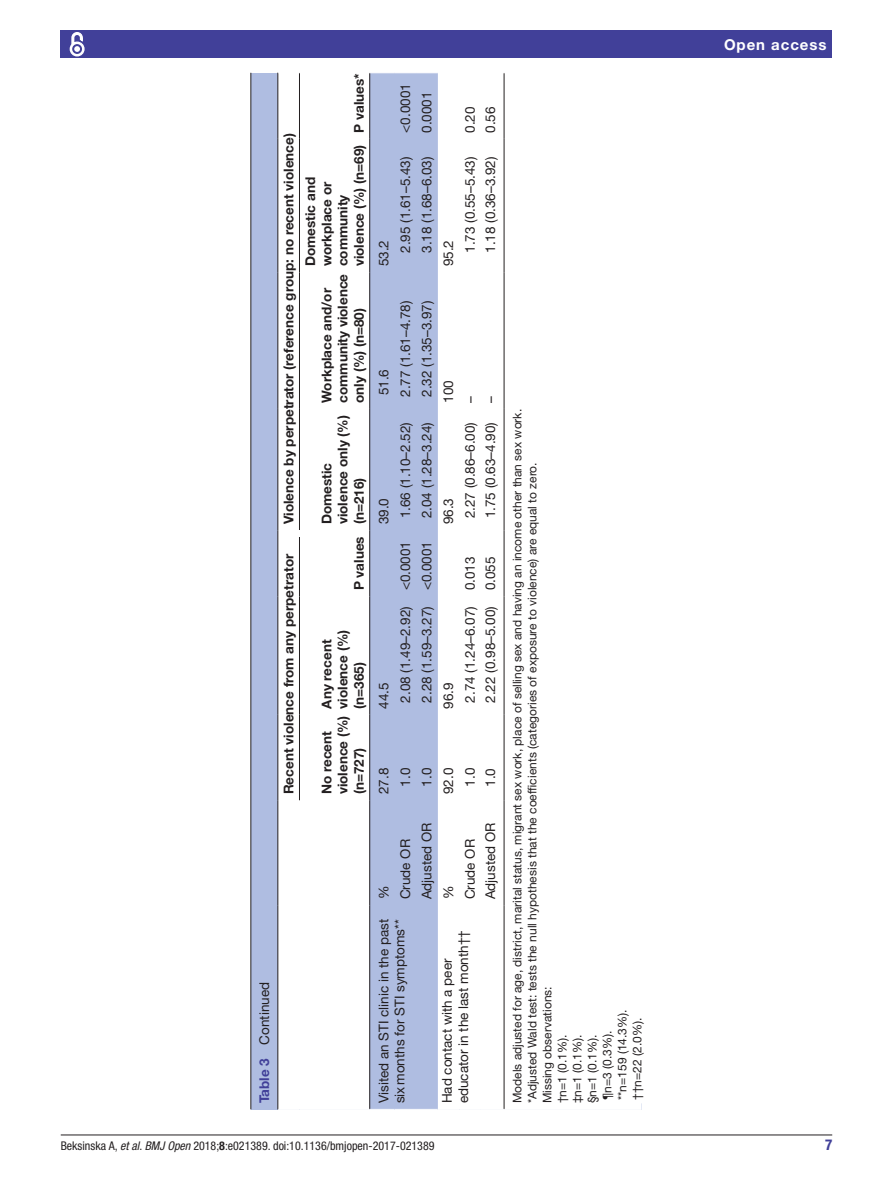
<style>
.page{position:relative;width:893px;height:1191px;background:#fff}
.page>*{position:absolute;margin:0;border:0;box-sizing:border-box;transform-origin:0 0}
.t1{font:700 15px "Helvetica Neue LT Std";letter-spacing:.065em;color:#fff}
.t2{font:700 condensed 15px "Helvetica Neue LT Std";color:#414099}
.t3{font:13.5px/16.2px "Helvetica Neue LT Std";color:#231f20}
.t4{font:700 13.5px/16.2px "Helvetica Neue LT Std";color:#231f20}
.t5{font:700 13.5px "Helvetica Neue LT Std";color:#414099}
.t6{font:12px/15px "Helvetica Neue LT Std";color:#231f20}
.t7{font:condensed 12px "Helvetica Neue LT Std";color:#231f20}
.s1{font-style:italic}
.s2{font-weight:700}
</style>
<div class="page">
<hr style="left:61px;top:1134px;width:771px;height:1px;background:#231f20">
<div style="left:61px;top:31px;width:771px;height:27px;background:#414099"></div>
<svg style="left:69px;top:32px;width:16px;height:25px"></svg>
<div style="left:269px;top:73px;width:373px;height:1036px;background:#afbde1"></div>
<div style="left:278px;top:73px;width:364px;height:1036px;background:#fff"></div>
<svg style="left:370px;top:73px;width:68px;height:1036px"></svg>
<hr style="left:369px;top:905px;width:1px;height:204px;background:#231f20">
<hr style="left:369px;top:800px;width:1px;height:105px;background:#231f20">
<hr style="left:277px;top:905px;width:1px;height:204px;background:#231f20">
<hr style="left:277px;top:800px;width:1px;height:105px;background:#231f20">
<hr style="left:277px;top:714px;width:1px;height:86px;background:#231f20">
<hr style="left:277px;top:596px;width:1px;height:118px;background:#231f20">
<hr style="left:277px;top:530px;width:1px;height:66px;background:#231f20">
<hr style="left:277px;top:409px;width:1px;height:121px;background:#231f20">
<hr style="left:277px;top:272px;width:1px;height:137px;background:#231f20">
<hr style="left:277px;top:139px;width:1px;height:133px;background:#231f20">
<hr style="left:277px;top:73px;width:1px;height:66px;background:#231f20">
<hr style="left:299px;top:714px;width:1px;height:86px;background:#231f20">
<hr style="left:369px;top:714px;width:1px;height:86px;background:#231f20">
<hr style="left:299px;top:596px;width:1px;height:118px;background:#231f20">
<hr style="left:369px;top:596px;width:1px;height:118px;background:#231f20">
<hr style="left:299px;top:530px;width:1px;height:66px;background:#231f20">
<hr style="left:369px;top:530px;width:1px;height:66px;background:#231f20">
<hr style="left:299px;top:409px;width:1px;height:121px;background:#231f20">
<hr style="left:369px;top:409px;width:1px;height:121px;background:#231f20">
<hr style="left:299px;top:272px;width:1px;height:137px;background:#231f20">
<hr style="left:369px;top:272px;width:1px;height:137px;background:#231f20">
<hr style="left:299px;top:139px;width:1px;height:133px;background:#231f20">
<hr style="left:369px;top:139px;width:1px;height:133px;background:#231f20">
<hr style="left:299px;top:73px;width:1px;height:66px;background:#231f20">
<hr style="left:369px;top:73px;width:1px;height:66px;background:#231f20">
<hr style="left:504px;top:800px;width:1px;height:105px;background:#231f20">
<hr style="left:504px;top:714px;width:1px;height:86px;background:#231f20">
<hr style="left:504px;top:596px;width:1px;height:118px;background:#231f20">
<hr style="left:504px;top:530px;width:1px;height:66px;background:#231f20">
<hr style="left:504px;top:409px;width:1px;height:121px;background:#231f20">
<hr style="left:504px;top:272px;width:1px;height:137px;background:#231f20">
<hr style="left:504px;top:139px;width:1px;height:133px;background:#231f20">
<hr style="left:504px;top:905px;width:1px;height:204px;background:#231f20">
<hr style="left:504px;top:73px;width:1px;height:66px;background:#231f20">
<hr style="left:521px;top:73px;width:1px;height:1030px;background:#fff">
<hr style="left:536px;top:73px;width:1px;height:1030px;background:#fff">
<hr style="left:551px;top:73px;width:1px;height:1030px;background:#fff">
<hr style="left:566px;top:73px;width:1px;height:1030px;background:#fff">
<hr style="left:581px;top:73px;width:1px;height:1030px;background:#fff">
<hr style="left:596px;top:73px;width:1px;height:1030px;background:#fff">
<hr style="left:611px;top:73px;width:1px;height:1030px;background:#fff">
<hr style="left:626px;top:73px;width:1px;height:1030px;background:#fff">
<hr style="left:641px;top:73px;width:1px;height:1030px;background:#fff">
<svg style="left:297px;top:530px;width:5px;height:6px"></svg>
<div style="left:251px;top:73px;width:18px;height:1036px;background:#afbde1"></div>
<hr style="left:250px;top:73px;width:1px;height:1036px;background:#231f20">
<p class="t3" style="left:256px;top:1044px;width:64px;rotate:-90deg">Continued</p>
<p class="t5" style="left:256px;top:1103px;width:47px;rotate:-90deg">Table 3</p>
<p class="t4" style="left:280px;top:524px;width:393px;rotate:-90deg">Violence by perpetrator (reference group: no recent violence)</p>
<p class="t4" style="left:280px;top:794px;width:242px;rotate:-90deg">Recent violence from any perpetrator</p>
<p class="t4" style="left:302px;top:266px;width:195px;rotate:-90deg">Domestic and<br>workplace or<br>community<br>violence (%) (n=69) P values*</p>
<p class="t4" style="left:318px;top:403px;width:130px;rotate:-90deg">Workplace and/or community violence only (%) (n=80)</p>
<p class="t4" style="left:318px;top:524px;width:111px;rotate:-90deg">Domestic violence only (%) (n=216)</p>
<p class="t4" style="left:350px;top:590px;width:56px;rotate:-90deg">P values</p>
<p class="t4" style="left:318px;top:708px;width:80px;rotate:-90deg">Any recent violence (%) (n=365)</p>
<p class="t4" style="left:318px;top:794px;width:80px;rotate:-90deg">No recent violence (%) (n=727)</p>
<p class="t3" style="left:375px;top:266px;width:28px;rotate:-90deg">53.2</p>
<p class="t3" style="left:397px;top:133px;width:51px;rotate:-90deg">&lt;0.0001</p>
<p class="t3" style="left:419px;top:133px;width:43px;rotate:-90deg">0.0001</p>
<p class="t3" style="left:397px;top:253px;width:98px;rotate:-90deg">2.95 (1.61–5.43)</p>
<p class="t3" style="left:419px;top:253px;width:98px;rotate:-90deg">3.18 (1.68–6.03)</p>
<p class="t3" style="left:440px;top:266px;width:28px;rotate:-90deg">95.2</p>
<p class="t3" style="left:462px;top:133px;width:28px;rotate:-90deg">0.20</p>
<p class="t3" style="left:482px;top:133px;width:28px;rotate:-90deg">0.56</p>
<p class="t3" style="left:462px;top:253px;width:98px;rotate:-90deg">1.73 (0.55–5.43)</p>
<p class="t3" style="left:482px;top:253px;width:98px;rotate:-90deg">1.18 (0.36–3.92)</p>
<p class="t3" style="left:375px;top:395px;width:28px;rotate:-90deg">51.6</p>
<p class="t3" style="left:375px;top:524px;width:28px;rotate:-90deg">39.0</p>
<p class="t3" style="left:375px;top:708px;width:28px;rotate:-90deg">44.5</p>
<p class="t3" style="left:397px;top:397px;width:98px;rotate:-90deg">2.77 (1.61–4.78)</p>
<p class="t3" style="left:419px;top:397px;width:98px;rotate:-90deg">2.32 (1.35–3.97)</p>
<p class="t3" style="left:397px;top:518px;width:98px;rotate:-90deg">1.66 (1.10–2.52)</p>
<p class="t3" style="left:419px;top:518px;width:98px;rotate:-90deg">2.04 (1.28–3.24)</p>
<p class="t3" style="left:397px;top:702px;width:163px;rotate:-90deg">2.08 (1.49–2.92) &lt;0.0001</p>
<p class="t3" style="left:419px;top:702px;width:163px;rotate:-90deg">2.28 (1.59–3.27) &lt;0.0001</p>
<p class="t3" style="left:440px;top:403px;width:24px;rotate:-90deg">100</p>
<p class="t3" style="left:440px;top:524px;width:28px;rotate:-90deg">96.3</p>
<p class="t3" style="left:440px;top:708px;width:28px;rotate:-90deg">96.9</p>
<p class="t3" style="left:462px;top:403px;width:8px;rotate:-90deg">–</p>
<p class="t3" style="left:482px;top:403px;width:8px;rotate:-90deg">–</p>
<p class="t3" style="left:462px;top:518px;width:98px;rotate:-90deg">2.27 (0.86–6.00)</p>
<p class="t3" style="left:482px;top:518px;width:98px;rotate:-90deg">1.75 (0.63–4.90)</p>
<p class="t3" style="left:462px;top:702px;width:148px;rotate:-90deg">2.74 (1.24–6.07) 0.013</p>
<p class="t3" style="left:482px;top:703px;width:148px;rotate:-90deg">2.22 (0.98–5.00) 0.055</p>
<p class="t3" style="left:375px;top:794px;width:28px;rotate:-90deg">27.8</p>
<p class="t3" style="left:397px;top:786px;width:20px;rotate:-90deg">1.0</p>
<p class="t3" style="left:419px;top:786px;width:20px;rotate:-90deg">1.0</p>
<p class="t3" style="left:440px;top:794px;width:28px;rotate:-90deg">92.0</p>
<p class="t3" style="left:462px;top:786px;width:20px;rotate:-90deg">1.0</p>
<p class="t3" style="left:482px;top:786px;width:20px;rotate:-90deg">1.0</p>
<p class="t3" style="left:375px;top:899px;width:15px;rotate:-90deg">%</p>
<p class="t3" style="left:397px;top:899px;width:62px;rotate:-90deg">Crude OR</p>
<p class="t3" style="left:375px;top:1103px;width:186px;rotate:-90deg">Visited an STI clinic in the past sixmonths for STI symptoms**</p>
<p class="t3" style="left:419px;top:899px;width:78px;rotate:-90deg">Adjusted OR</p>
<p class="t3" style="left:440px;top:899px;width:15px;rotate:-90deg">%</p>
<p class="t3" style="left:462px;top:899px;width:62px;rotate:-90deg">Crude OR</p>
<p class="t3" style="left:482px;top:899px;width:78px;rotate:-90deg">Adjusted OR</p>
<p class="t3" style="left:439px;top:1103px;width:175px;rotate:-90deg">Had contact with a peer educator in the last month††</p>
<p class="t6" style="left:510px;top:1103px;width:696px;rotate:-90deg">Models adjusted for age, district, marital status, migrant sex work, place of selling sex and having an income other than sex work. *Adjusted Wald test: tests the null hypothesis that the coefficients (categories of exposure to violence) are equal to zero.<br>Missing observations:<br>†n=1 (0.1%).<br>‡n=1 (0.1%).<br>§n=1 (0.1%).<br>¶n=3 (0.3%).<br>**n=159 (14.3%).<br>††n=22 (2.0%).</p>
<p class="t1" style="left:724px;top:35px;width:104px">Open access</p>
<p class="t7" style="left:61px;top:1138px;width:375px">Beksinska A, <span class="s1">et al</span>. <span class="s1">BMJ Open</span> 2018;<span class="s2">8</span>:e021389. doi:10.1136/bmjopen-2017-021389</p>
<p class="t2" style="left:825px;top:1135px;width:9px">7</p>
</div>
